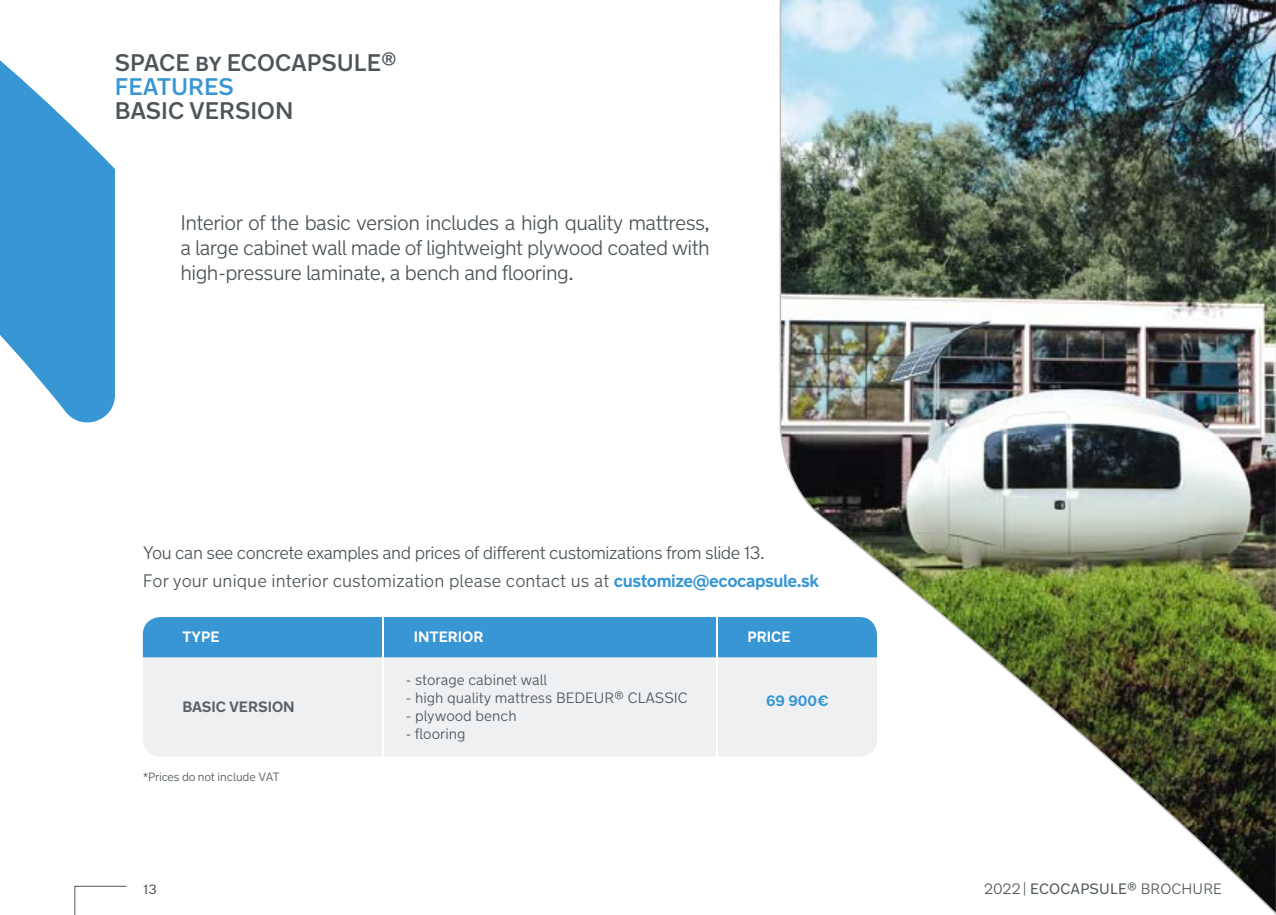
<style>
.page{position:relative;width:1276px;height:915px;background:#fff}
.page>*{position:absolute;margin:0;border:0;box-sizing:border-box;transform-origin:0 0}
.t1{font:500 24px "New Transport";color:#4d555b}
.t2{font:500 24px "New Transport";color:#3896d4}
.t3{font:300 21px/25.2px "New Transport";letter-spacing:-.025em;color:#4d555b;text-align:justify}
.t4{font:300 18px/27.5px "New Transport";letter-spacing:-.025em;color:#4d555b}
.t5{font:300 15px "New Transport";color:#4d555b}
.t6{font:700 15px "New Transport";color:#fff}
.t7{font:700 15px "New Transport";color:#5b6265}
.t8{font:700 15px "New Transport";color:#3896d4}
.t9{font:13.5px "New Transport";color:#4d555b}
.t10{font:300 12px "New Transport";letter-spacing:-.02em;color:#4d555b}
.s1{font-weight:700;color:#3896d4}
.s2{font-weight:400}
</style>
<div class="page">
<svg style="left:74px;top:885px;width:53px;height:29px"></svg>
<svg style="left:0;top:60px;width:115px;height:363px;fill:#3896d4"></svg>
<img style="left:779px;top:0;width:497px;height:914px">
<hr style="left:936px;top:638px;width:2px;height:194px;background:#fff">
<div style="left:143px;top:635px;width:734px;height:121px;background:#eff0f2;border-radius:18px"></div>
<div style="left:143px;top:616px;width:734px;height:41px;background:#3896d4"></div>
<hr style="left:382px;top:616px;width:2px;height:143px;background:#fff">
<hr style="left:715px;top:616px;width:2px;height:146px;background:#fff">
<p class="t1" style="left:115px;top:47px;width:283px">SPACE by ECOCAPSULE®</p>
<p class="t2" style="left:115px;top:71px;width:120px">FEATURES</p>
<p class="t1" style="left:115px;top:95px;width:180px">BASIC VERSION</p>
<p class="t3" style="left:180px;top:210px;width:531px">Interior of the basic version includes a high quality mattress, a large cabinet wall made of lightweight plywood coated with high-pressure laminate, a bench and flooring.</p>
<p class="t4" style="left:143px;top:539px;width:677px">You can see concrete examples and prices of different customizations from slide 13.<br>For your unique interior customization please contact us at <span class="s1">customize@ecocapsule.sk</span></p>
<p class="t6" style="left:182px;top:627px;width:38px">TYPE</p>
<p class="t6" style="left:414px;top:627px;width:71px">INTERIOR</p>
<p class="t6" style="left:747px;top:627px;width:44px">PRICE</p>
<p class="t7" style="left:182px;top:697px;width:114px">BASIC VERSION</p>
<p class="t10" style="left:143px;top:768px;width:138px">*Prices do not include VAT</p>
<p class="t5" style="left:406px;top:670px;width:143px">- storage cabinet wall</p>
<p class="t5" style="left:406px;top:688px;width:283px">- high quality mattress BEDEUR® CLASSIC</p>
<p class="t5" style="left:406px;top:706px;width:112px">- plywood bench</p>
<p class="t5" style="left:406px;top:724px;width:61px">- flooring</p>
<p class="t8" style="left:766px;top:691px;width:64px">69 900€</p>
<p class="t5" style="left:986px;top:878px;width:238px">2019 | <span class="s2">ECOCAPSULE®</span> BROCHURE</p>
<p class="t9" style="left:144px;top:880px;width:15px">13</p>
<p class="t5" style="left:984px;top:878px;width:38px">2022</p>
</div>
